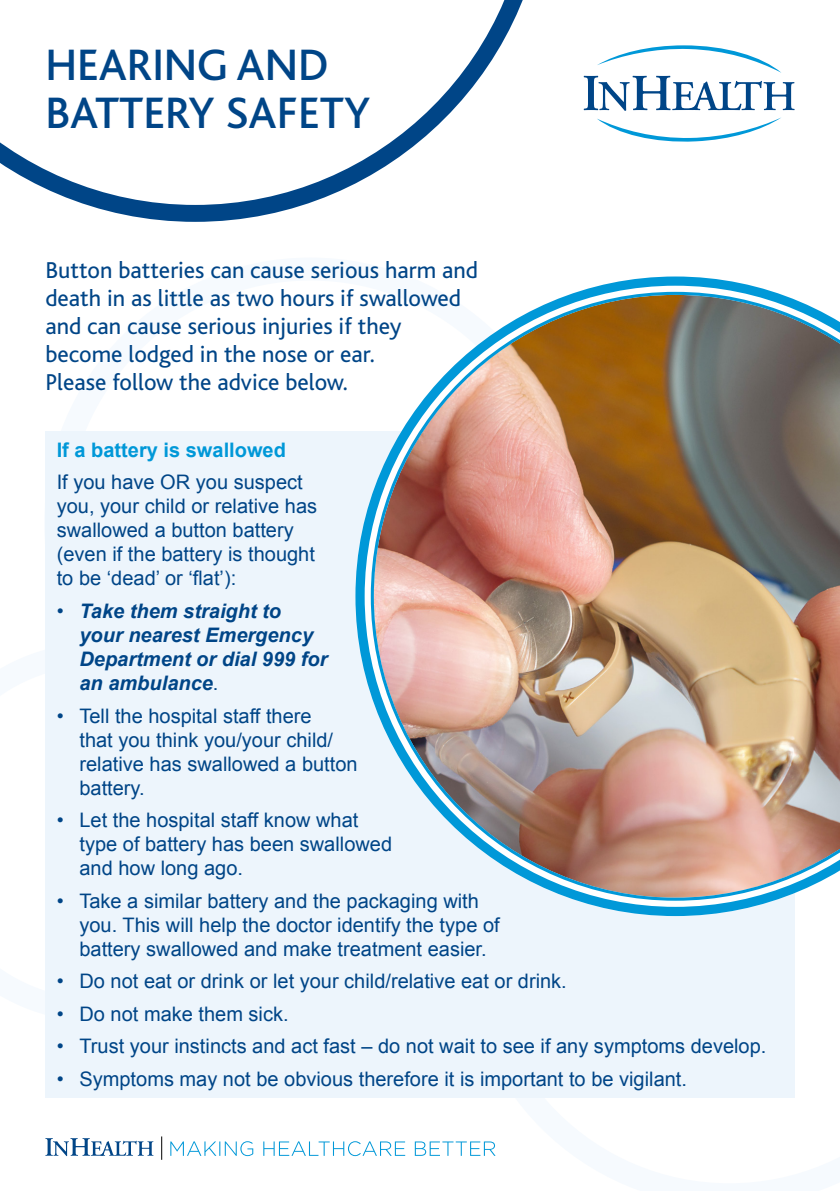
<style>
.page{position:relative;width:840px;height:1191px;background:#fff}
.page>*{position:absolute;margin:0;border:0;box-sizing:border-box;transform-origin:0 0}
.t1{font:500 46px/48px "Bliss";color:#004587}
.t2{font:24px/28px "Bliss";color:#004587}
.t3{font:20px/24px "Arial";color:#004587}
.t4{font:italic 700 20px/24px "Arial";color:#004587}
.t5{font:700 20px "Arial";color:#0098d8}
.s1{font-weight:400;font-style:normal}
</style>
<div class="page">
<svg style="left:161px;top:1136px;width:1px;height:23px"></svg>
<svg style="left:45px;top:1138px;width:108px;height:18px"></svg>
<svg style="left:170px;top:1141px;width:325px;height:15px"></svg>
<svg style="left:583px;top:45px;width:211px;height:66px"></svg>
<svg style="left:597px;top:117px;width:184px;height:25px"></svg>
<div style="left:45px;top:431px;width:749px;height:666px;background:#edf5fc"></div>
<svg style="left:355px;top:276px;width:440px;height:640px"></svg>
<img style="left:370px;top:292px;width:469px;height:608px">
<svg style="left:0;top:0;width:523px;height:222px"></svg>
<h1 class="t1" style="left:45px;top:42px;width:326px">HEARING AND<br>BATTERY SAFETY</h1>
<p class="t2" style="left:45px;top:256px;width:434px">Button batteries can cause serious harm and death in as little as two hours if swallowed and can cause serious injuries if they become lodged in the nose or ear.<br>Please follow the advice below.</p>
<p class="t5" style="left:57px;top:437px;width:230px">If a battery is swallowed</p>
<p class="t3" style="left:57px;top:470px;width:262px">If you have OR you suspect you, your child or relative has swallowed a button battery (even if the battery is thought to be ‘dead’ or ‘flat’):</p>
<p class="t4" style="left:79px;top:600px;width:249px;text-indent:-23px"><span class="s1">•</span> Take them straight to your nearest Emergency<br>Department or dial 999 for an ambulance<span class="s1">.</span></p>
<p class="t3" style="left:79px;top:703px;width:279px;text-indent:-23px">• Tell the hospital staff there<br>that you think you/your child/ relative has swallowed a button battery.</p>
<p class="t3" style="left:79px;top:808px;width:314px;text-indent:-23px">• Let the hospital staff know what type of battery has been swallowed and how long ago.</p>
<p class="t3" style="left:79px;top:888px;width:421px;text-indent:-23px">• Take a similar battery and the packaging with you. This will help the doctor identify the type of battery swallowed and make treatment easier.</p>
<p class="t3" style="left:57px;top:969px;width:511px">• Do not eat or drink or let your child/relative eat or drink.</p>
<p class="t3" style="left:57px;top:1001px;width:233px">• Do not make them sick.</p>
<p class="t3" style="left:57px;top:1034px;width:710px">• Trust your instincts and act fast – do not wait to see if any symptoms develop.</p>
<p class="t3" style="left:57px;top:1066px;width:631px">• Symptoms may not be obvious therefore it is important to be vigilant.</p>
</div>
